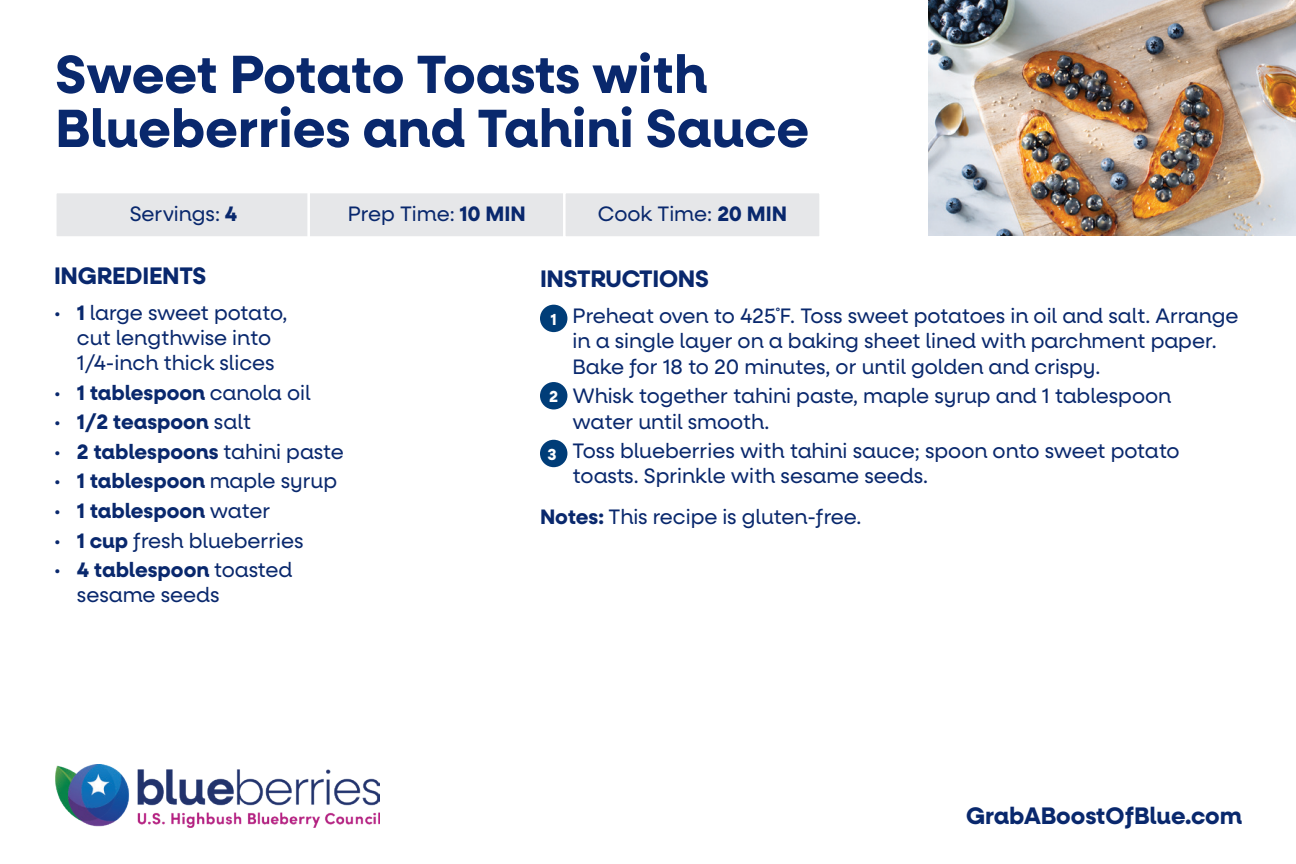
<style>
.page{position:relative;width:1296px;height:864px;background:#fff}
.page>*{position:absolute;margin:0;border:0;box-sizing:border-box;transform-origin:0 0}
.t1{font:700 54px/54px "Neulis Alt";color:#09286d}
.t2{font:700 24px "Neulis Alt";letter-spacing:-.01em;color:#09286d}
.t3{font:21px/25.2px "Neulis Alt";color:#09286d}
.t4{font:700 21px "Neulis Alt";color:#09286d}
.s1{font-weight:700}
.s2{font-weight:400}
.s3{font-weight:700;font-size:16.2px;color:#fff}
</style>
<div class="page">
<img style="left:55px;top:765px;width:324px;height:63px">
<img style="left:929px;top:0;width:367px;height:236px">
<div style="left:54px;top:191px;width:259px;height:48px;background:#e6e7e9;border:3px solid #fff"></div>
<div style="left:307px;top:191px;width:259px;height:48px;background:#e6e7e9;border:3px solid #fff"></div>
<div style="left:540px;top:305px;width:27px;height:27px;background:#003d78;border-radius:50%"></div>
<div style="left:540px;top:382px;width:27px;height:27px;background:#003d78;border-radius:50%"></div>
<div style="left:540px;top:440px;width:27px;height:27px;background:#003d78;border-radius:50%"></div>
<div style="left:563px;top:191px;width:259px;height:48px;background:#e6e7e9;border:3px solid #fff"></div>
<h1 class="t1" style="left:55px;top:49px;width:755px">Sweet Potato Toasts with<br>Blueberries and Tahini Sauce</h1>
<p class="t3" style="left:130px;top:201px;width:109px">Servings: <span class="s1">4</span></p>
<p class="t3" style="left:348px;top:201px;width:179px">Prep Time: <span class="s1">10 MIN</span></p>
<p class="t2" style="left:54px;top:261px;width:154px">INGREDIENTS</p>
<p class="t3" style="left:54px;top:300px;width:235px;text-align:center">• <span class="s1">1</span> large sweet potato, cut lengthwise into<br>1/4-inch thick slices</p>
<p class="t4" style="left:54px;top:380px;width:258px"><span class="s2">•</span> 1 tablespoon <span class="s2">canola oil</span></p>
<p class="t4" style="left:54px;top:410px;width:198px"><span class="s2">•</span> 1/2 teaspoon <span class="s2">salt</span></p>
<p class="t3" style="left:54px;top:439px;width:291px">• <span class="s1">2 tablespoons</span> tahini paste</p>
<p class="t3" style="left:54px;top:469px;width:285px">• <span class="s1">1 tablespoon</span> maple syrup</p>
<p class="t4" style="left:54px;top:498px;width:218px"><span class="s2">•</span> 1 tablespoon <span class="s2">water</span></p>
<p class="t3" style="left:54px;top:528px;width:251px">• <span class="s1">1 cup</span> fresh blueberries</p>
<p class="t3" style="left:77px;top:558px;width:217px;text-indent:-23px">• <span class="s1">4 tablespoon</span> toasted sesame seeds</p>
<p class="t3" style="left:598px;top:201px;width:191px">Cook Time: <span class="s1">20 MIN</span></p>
<p class="t2" style="left:540px;top:265px;width:171px">INSTRUCTIONS</p>
<p class="t3" style="left:573px;top:304px;width:668px;text-indent:-22px"><span class="s3">1</span> Preheat oven to 425˚F. Toss sweet potatoes in oil and salt. Arrange in a single layer on a baking sheet lined with parchment paper.<br>Bake for 18 to 20 minutes, or until golden and crispy.</p>
<p class="t3" style="left:573px;top:384px;width:600px;text-indent:-24px"><span class="s3">2</span> Whisk together tahini paste, maple syrup and 1 tablespoon water until smooth.</p>
<p class="t3" style="left:573px;top:439px;width:609px;text-indent:-25px"><span class="s3">3</span> Toss blueberries with tahini sauce; spoon onto sweet potato toasts. Sprinkle with sesame seeds.</p>
<p class="t3" style="left:540px;top:504px;width:323px"><span class="s1">Notes:</span> This recipe is gluten-free.</p>
<p class="t2" style="left:966px;top:802px;width:277px">GrabABoostOfBlue.com</p>
</div>
